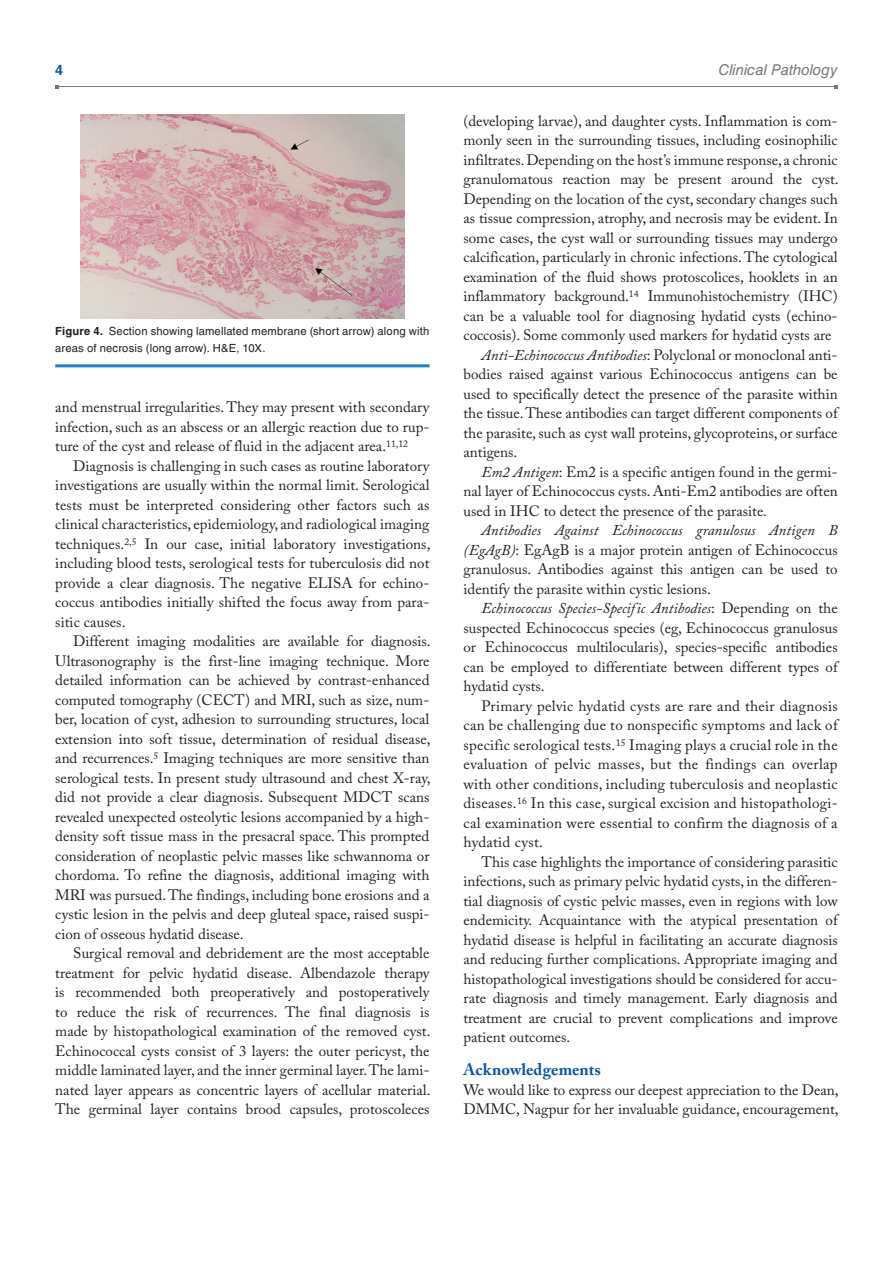
<style>
.page{position:relative;width:893px;height:1263px;background:#fff}
.page>*{position:absolute;margin:0;border:0;box-sizing:border-box;transform-origin:0 0}
.t1{font:700 16.5px "Adobe Caslon Pro";letter-spacing:.005em;color:#1055a4}
.t2{font:15px/19.5px "Adobe Caslon Pro";color:#231f20;text-align:justify}
.t3{font:italic 15px "Helvetica LT Std";letter-spacing:-.005em;color:#76787b}
.t4{font:700 14.25px "Helvetica LT Std";color:#1055a4}
.t5{font:11.25px/16.5px "Helvetica LT Std";letter-spacing:.015em;color:#231f20}
.s1{font-weight:700}
.s2{font-style:italic}
</style>
<div class="page">
<hr style="left:57px;top:86px;width:779px;height:1px;background:#76787b">
<hr style="left:55px;top:364px;width:374px;height:3px;background:#1582c5">
<img style="left:80px;top:115px;width:324px;height:204px">
<p class="t4" style="left:55px;top:61px;width:9px">4</p>
<p class="t3" style="left:719px;top:61px;width:121px">Clinical Pathology</p>
<p class="t5" style="left:55px;top:323px;width:376px"><span class="s1">Figure 4.</span> Section showing lamellated membrane (short arrow) along with areas of necrosis (long arrow). H&amp;E, 10X.</p>
<p class="t2" style="left:55px;top:397px;width:376px">and menstrual irregularities. They may present with secondary infection, such as an abscess or an allergic reaction due to rup&shy;ture of the cyst and release of fluid in the adjacent area.<sup>11,12</sup></p>
<p class="t2" style="left:55px;top:456px;width:377px;text-align:left;text-indent:18px">Diagnosis is challenging in such cases as routine laboratory investigations are usually within the normal limit. Serological tests must be interpreted considering other factors such as clinical characteristics, epidemiology, and radiological imaging techniques.<sup>2,5</sup> In our case, initial laboratory investigations, including blood tests, serological tests for tuberculosis did not provide a clear diagnosis. The negative ELISA for echino&shy;coccus antibodies initially shifted the focus away from para&shy;sitic causes.</p>
<p class="t2" style="left:55px;top:631px;width:377px;text-indent:18px">Different imaging modalities are available for diagnosis.<br>Ultrasonography is the first-line imaging technique. More detailed information can be achieved by contrast-enhanced computed tomography (CECT) and MRI, such as size, num&shy;ber, location of cyst, adhesion to surrounding structures, local extension into soft tissue, determination of residual disease, and recurrences.<sup>5</sup> Imaging techniques are more sensitive than serological tests. In present study ultrasound and chest X-ray, did not provide a clear diagnosis. Subsequent MDCT scans revealed unexpected osteolytic lesions accompanied by a high&shy;density soft tissue mass in the presacral space. This prompted consideration of neoplastic pelvic masses like schwannoma or chordoma. To refine the diagnosis, additional imaging with MRI was pursued. The findings, including bone erosions and a cystic lesion in the pelvis and deep gluteal space, raised suspi&shy;cion of osseous hydatid disease.</p>
<p class="t2" style="left:55px;top:943px;width:377px;text-indent:18px">Surgical removal and debridement are the most acceptable treatment for pelvic hydatid disease. Albendazole therapy is recommended both preoperatively and postoperatively to reduce the risk of recurrences. The final diagnosis is made by histopathological examination of the removed cyst.<br>Echinococcal cysts consist of 3 layers: the outer pericyst, the middle laminated layer, and the inner germinal layer. The lami&shy;nated layer appears as concentric layers of acellular material.<br>The germinal layer contains brood capsules, protoscoleces</p>
<p class="t2" style="left:463px;top:111px;width:376px">(developing larvae), and daughter cysts. Inflammation is com-</p>
<p class="t2" style="left:463px;top:130px;width:376px">monly seen in the surrounding tissues, including eosinophilic</p>
<p class="t2" style="left:463px;top:150px;width:376px">infiltrates. Depending on the host’s immune response, a chronic</p>
<p class="t2" style="left:463px;top:169px;width:377px">granulomatous reaction may be present around the cyst.</p>
<p class="t2" style="left:463px;top:189px;width:376px">Depending on the location of the cyst, secondary changes such</p>
<p class="t2" style="left:463px;top:208px;width:376px">as tissue compression, atrophy, and necrosis may be evident. In</p>
<p class="t2" style="left:463px;top:228px;width:376px">some cases, the cyst wall or surrounding tissues may undergo</p>
<p class="t2" style="left:463px;top:247px;width:376px">calcification, particularly in chronic infections. The cytological</p>
<p class="t2" style="left:463px;top:267px;width:376px">examination of the fluid shows protoscolices, hooklets in an</p>
<p class="t2" style="left:463px;top:286px;width:376px">inflammatory background.<sup>14</sup> Immunohistochemistry (IHC)</p>
<p class="t2" style="left:463px;top:306px;width:374px">can be a valuable tool for diagnosing hydatid cysts (echino-</p>
<p class="t2" style="left:463px;top:325px;width:369px">coccosis). Some commonly used markers for hydatid cysts are</p>
<p class="t2" style="left:481px;top:345px;width:358px"><span class="s2">Anti-Echinococcus Antibodies</span>: Polyclonal or monoclonal anti-</p>
<p class="t2" style="left:463px;top:364px;width:376px">bodies raised against various Echinococcus antigens can be</p>
<p class="t2" style="left:463px;top:384px;width:376px">used to specifically detect the presence of the parasite within</p>
<p class="t2" style="left:463px;top:403px;width:376px">the tissue. These antibodies can target different components of</p>
<p class="t2" style="left:463px;top:423px;width:376px">the parasite, such as cyst wall proteins, glycoproteins, or surface</p>
<p class="t2" style="left:463px;top:442px;width:55px">antigens.</p>
<p class="t2" style="left:481px;top:462px;width:358px"><span class="s2">Em2 Antigen</span>: Em2 is a specific antigen found in the germi-</p>
<p class="t2" style="left:463px;top:481px;width:376px">nal layer of Echinococcus cysts. Anti-Em2 antibodies are often</p>
<p class="t2" style="left:463px;top:501px;width:305px">used in IHC to detect the presence of the parasite.</p>
<p class="t2" style="left:463px;top:520px;width:376px;text-indent:18px"><span class="s2">Antibodies Against Echinococcus granulosus Antigen B (EgAgB)</span>: EgAgB is a major protein antigen of Echinococcus granulosus. Antibodies against this antigen can be used to identify the parasite within cystic lesions.</p>
<p class="t2" style="left:463px;top:598px;width:376px;text-indent:18px"><span class="s2">Echinococcus Species-Specific Antibodies</span>: Depending on the suspected Echinococcus species (eg, Echinococcus granulosus or Echinococcus multilocularis), species-specific antibodies can be employed to differentiate between different types of hydatid cysts.</p>
<p class="t2" style="left:463px;top:696px;width:376px;text-indent:18px">Primary pelvic hydatid cysts are rare and their diagnosis can be challenging due to nonspecific symptoms and lack of specific serological tests.<sup>15</sup> Imaging plays a crucial role in the evaluation of pelvic masses, but the findings can overlap with other conditions, including tuberculosis and neoplastic diseases.<sup>16</sup> In this case, surgical excision and histopathologi&shy;cal examination were essential to confirm the diagnosis of a hydatid cyst.</p>
<p class="t2" style="left:463px;top:852px;width:376px;text-indent:18px">This case highlights the importance of considering parasitic infections, such as primary pelvic hydatid cysts, in the differen&shy;tial diagnosis of cystic pelvic masses, even in regions with low endemicity. Acquaintance with the atypical presentation of hydatid disease is helpful in facilitating an accurate diagnosis and reducing further complications. Appropriate imaging and histopathological investigations should be considered for accu&shy;rate diagnosis and timely management. Early diagnosis and treatment are crucial to prevent complications and improve patient outcomes.</p>
<p class="t1" style="left:463px;top:1060px;width:139px">Acknowledgements</p>
<p class="t2" style="left:463px;top:1080px;width:377px">We would like to express our deepest appreciation to the Dean,<br>DMMC, Nagpur for her invaluable guidance, encouragement,</p>
</div>
